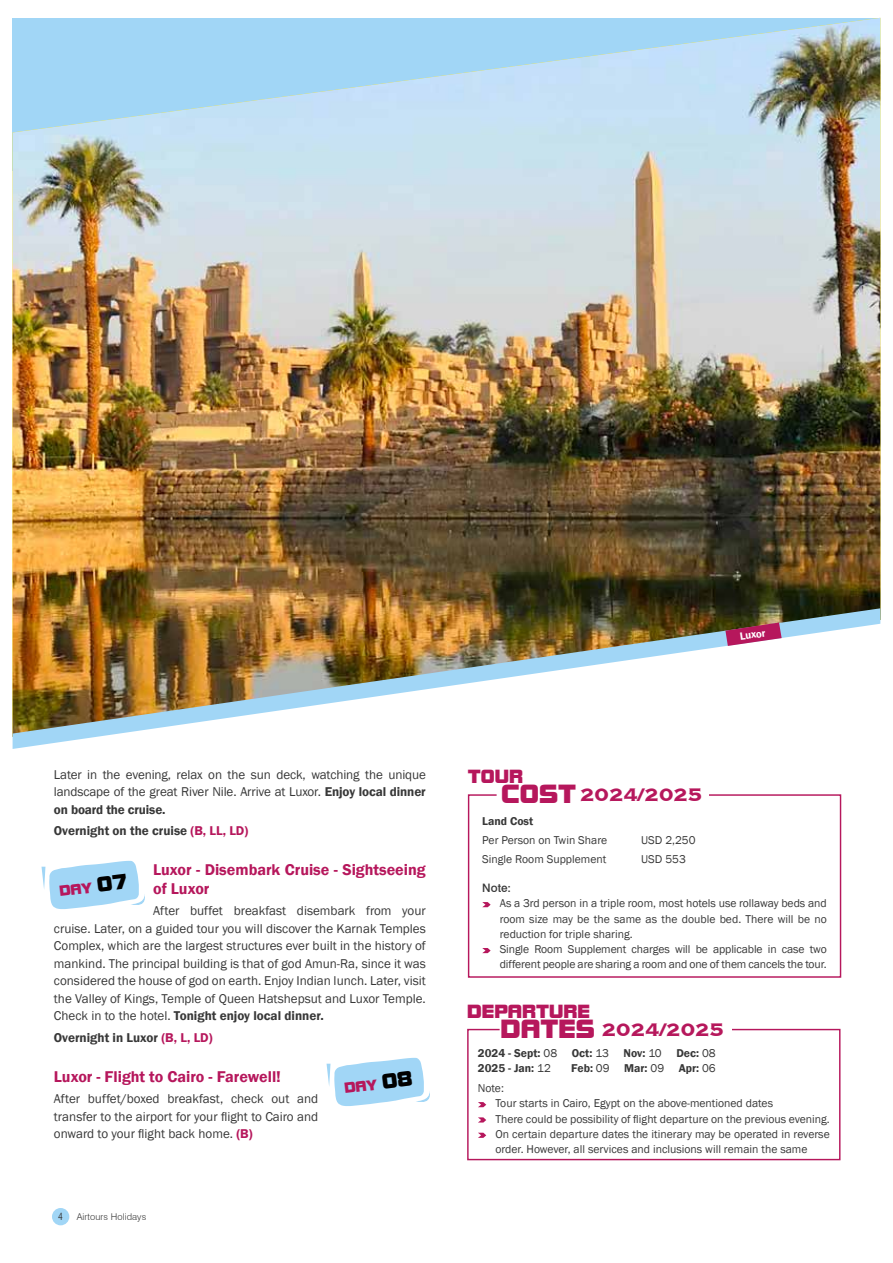
<style>
.page{position:relative;width:893px;height:1263px;background:#fff}
.page>*{position:absolute;margin:0;border:0;box-sizing:border-box;transform-origin:0 0}
.t1{font:700 23.7px "Copperplate";color:#b6185c}
.t2{font:17.7px/20px "Bolt Bold IT Cby BT";color:#b6175c}
.t3{font:600 16.05px/18.9px "Franklin Gothic";color:#b6175c}
.t4{font:13.65px "Bolt Bold IT Cby BT";color:#b6175c}
.t5{font:13.05px/17.5px "Franklin Gothic";color:#383838;text-align:justify}
.t6{font:600 13.05px "Franklin Gothic";color:#383838}
.t7{font:11.7px/15.3px "Franklin Gothic";color:#383838}
.t8{font:600 11.7px "Franklin Gothic";color:#383838}
.t9{font:500 11.7px "Swiss 721 BT";color:#383838}
.t10{font:600 10.95px "Franklin Gothic";color:#fff}
.t11{font:condensed 9.45px "Swiss 721 BT";color:#383838}
.t12{font:300 9.3px "Swiss 721 BT";letter-spacing:.01em;color:#383838}
.s1{font-weight:600}
.s2{color:#b6175c}
.s3{font-weight:600;color:#b6175c}
.s4{font-size:19.65px;color:#000}
.s5{font-size:24.45px}
.s6{font-weight:400}
</style>
<div class="page">
<div style="left:52px;top:1208px;width:17px;height:17px;background:#a1d6f6;border-radius:50%"></div>
<img style="left:13px;top:18px;width:867px;height:590px">
<img style="left:13px;top:608px;width:867px;height:141px">
<svg style="left:725px;top:622px;width:57px;height:24px"></svg>
<svg style="left:623px;top:645px;width:6px;height:15px"></svg>
<svg style="left:327px;top:1058px;width:103px;height:48px"></svg>
<svg style="left:42px;top:861px;width:103px;height:48px"></svg>
<svg style="left:467px;top:1028px;width:374px;height:133px"></svg>
<svg style="left:467px;top:794px;width:375px;height:184px"></svg>
<div style="left:599px;top:1011px;width:133px;height:33px;background:#fff"></div>
<div style="left:578px;top:782px;width:130px;height:32px;background:#fff"></div>
<p class="t10" style="left:739px;top:630px;width:27px;rotate:-8deg">Luxor</p>
<p class="t5" style="left:54px;top:765px;width:373px">Later in the evening, relax on the sun deck, watching the unique landscape of the great River Nile. Arrive at Luxor. <span class="s1">Enjoy local dinner on board the cruise.</span></p>
<p class="t6" style="left:54px;top:823px;width:196px">Overnight on the cruise <span class="s2">(B, LL, LD)</span></p>
<p class="t3" style="left:153px;top:860px;width:274px">Luxor - Disembark Cruise - Sightseeing of Luxor</p>
<p class="t5" style="left:54px;top:902px;width:373px;text-indent:99px">After buffet breakfast disembark from your cruise. Later, on a guided tour you will discover the Karnak Temples Complex, which are the largest structures ever built in the history of mankind. The principal building is that of god Amun-Ra, since it was considered the house of god on earth. Enjoy Indian lunch. Later, visit the Valley of Kings, Temple of Queen Hatshepsut and Luxor Temple.<br>Check in to the hotel. <span class="s1">Tonight enjoy local dinner.</span></p>
<p class="t6" style="left:54px;top:1030px;width:160px">Overnight in Luxor <span class="s2">(B, L, LD)</span></p>
<p class="t3" style="left:54px;top:1066px;width:229px">Luxor - Flight to Cairo - Farewell!</p>
<p class="t5" style="left:54px;top:1090px;width:266px">After buffet/boxed breakfast, check out and transfer to the airport for your flight to Cairo and onward to your flight back home. <span class="s3">(B)</span></p>
<p class="t4" style="left:58px;top:884px;width:70px;rotate:-7deg">DAY <span class="s4">07</span></p>
<p class="t4" style="left:343px;top:1081px;width:70px;rotate:-7deg">DAY <span class="s4">08</span></p>
<p class="t11" style="left:58px;top:1211px;width:6px">4</p>
<p class="t12" style="left:77px;top:1211px;width:71px">Airtours Holidays</p>
<h2 class="t2" style="left:501px;top:767px;width:195px;text-indent:-33px">TOUR<br><span class="s5">COST</span>2024/2025</h2>
<h1 class="t1" style="left:580px;top:783px;width:124px">2024/2025</h1>
<p class="t8" style="left:482px;top:814px;width:53px">Land Cost</p>
<p class="t7" style="left:482px;top:832px;width:127px">Per Person on Twin Share</p>
<p class="t7" style="left:641px;top:832px;width:56px">USD 2,250</p>
<p class="t7" style="left:482px;top:852px;width:126px">Single Room Supplement</p>
<p class="t7" style="left:641px;top:852px;width:46px">USD 553</p>
<p class="t9" style="left:482px;top:881px;width:30px">Note:</p>
<p class="t7" style="left:500px;top:895px;width:329px">As a 3rd person in a triple room, most hotels use rollaway beds and room size may be the same as the double bed. There will be no reduction for triple sharing.<br>Single Room Supplement charges will be applicable in case two different people are sharing a room and one of them cancels the tour.</p>
<h2 class="t2" style="left:500px;top:1002px;width:221px;text-indent:-33px">DEPARTURE<br><span class="s5">DATES</span> 2023/2024</h2>
<h1 class="t1" style="left:602px;top:1018px;width:124px">2024/2025</h1>
<p class="t8" style="left:478px;top:1046px;width:81px">2024 - Sept: <span class="s6">08</span></p>
<p class="t8" style="left:572px;top:1046px;width:39px">Oct: <span class="s6">13</span></p>
<p class="t8" style="left:624px;top:1046px;width:40px">Nov: <span class="s6">10</span></p>
<p class="t8" style="left:676px;top:1046px;width:41px">Dec: <span class="s6">08</span></p>
<p class="t8" style="left:478px;top:1062px;width:74px">2025 - Jan: <span class="s6">12</span></p>
<p class="t8" style="left:571px;top:1062px;width:40px">Feb: <span class="s6">09</span></p>
<p class="t8" style="left:624px;top:1062px;width:41px">Mar: <span class="s6">09</span></p>
<p class="t8" style="left:679px;top:1062px;width:39px">Apr: <span class="s6">06</span></p>
<p class="t7" style="left:495px;top:1080px;width:336px;text-indent:-17px">Note:<br>Tour starts in Cairo, Egypt on the above-mentioned dates<br>There could be possibility of flight departure on the previous evening.<br>On certain departure dates the itinerary may be operated in reverse order. However, all services and inclusions will remain the same</p>
</div>
